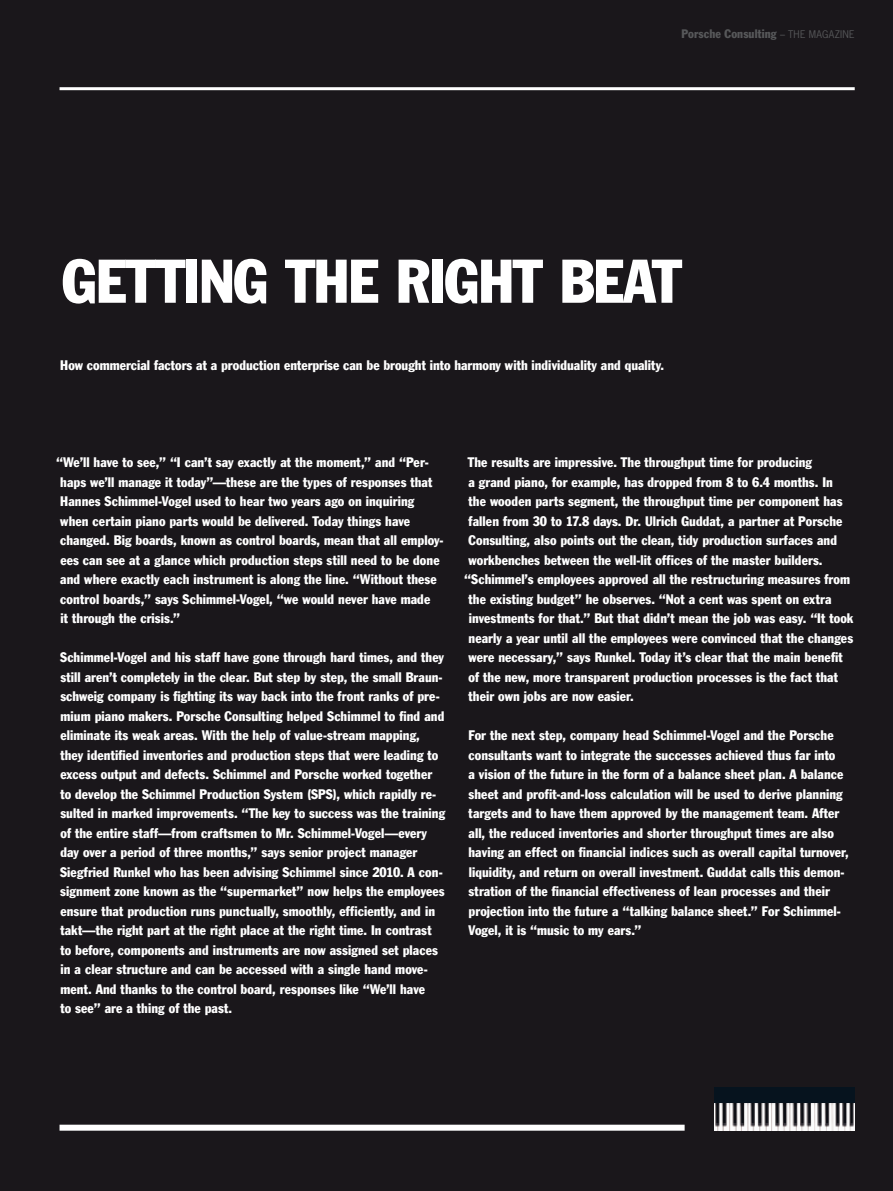
<style>
.page{position:relative;width:893px;height:1191px;background:#1a171b}
.page>*{position:absolute;margin:0;border:0;box-sizing:border-box;transform-origin:0 0}
.t1{font:condensed 60.6px "Porsche Franklin Gothic";letter-spacing:-.02em;color:#fff}
.t2{font:condensed 13.5px/19.5px "Porsche Franklin Gothic";letter-spacing:.005em;color:#fff}
.t3{font:condensed 12px "Porsche Franklin Gothic";letter-spacing:.01em;color:#57585a}
.s1{font-family:"Porsche News Gothic";font-stretch:normal;font-size:9.9px}
</style>
<div class="page">
<img style="left:714px;top:1102px;width:141px;height:28px">
<div style="left:714px;top:1087px;width:141px;height:15px;background:#06131e"></div>
<div style="left:60px;top:1124px;width:625px;height:6px;background:#fff"></div>
<hr style="left:60px;top:87px;width:795px;height:3px;background:#fff">
<p class="t3" style="left:681px;top:27px;width:175px">Porsche Consulting <span class="s1">– the MAGAZINe</span></p>
<h1 class="t1" style="left:62px;top:244px;width:621px">Getting the right beat</h1>
<p class="t2" style="left:60px;top:355px;width:605px">How commercial factors at a production enterprise can be brought into harmony with individuality and quality.</p>
<p class="t2" style="left:60px;top:453px;width:385px;text-indent:-4px">“We’ll have to see,” “I can’t say exactly at the moment,” and “Per&shy;haps we’ll manage it today”—these are the types of responses that Hannes Schimmel-Vogel used to hear two years ago on inquiring when certain piano parts would be delivered. Today things have changed. Big boards, known as control boards, mean that all employ&shy;ees can see at a glance which production steps still need to be done and where exactly each instrument is along the line. “Without these control boards,” says Schimmel-Vogel, “we would never have made<br>it through the crisis.”</p>
<p class="t2" style="left:60px;top:648px;width:387px">Schimmel-Vogel and his staff have gone through hard times, and they still aren’t completely in the clear. But step by step, the small Braun&shy;schweig company is fighting its way back into the front ranks of pre&shy;mium piano makers. Porsche Consulting helped Schimmel to find and eliminate its weak areas. With the help of value-stream mapping, they identified inventories and production steps that were leading to excess output and defects. Schimmel and Porsche worked together to develop the Schimmel Production System (SPS), which rapidly re&shy;sulted in marked improvements. “The key to success was the training of the entire staff—from craftsmen to Mr. Schimmel-Vogel—every day over a period of three months,” says senior project manager Siegfried Runkel who has been advising Schimmel since 2010. A con&shy;signment zone known as the “supermarket” now helps the employees ensure that production runs punctually, smoothly, efficiently, and in takt—the right part at the right place at the right time. In contrast to before, components and instruments are now assigned set places in a clear structure and can be accessed with a single hand move&shy;ment. And thanks to the control board, responses like “We’ll have<br>to see” are a thing of the past.</p>
<p class="t2" style="left:468px;top:453px;width:346px">The results are impressive. The throughput time for producing</p>
<p class="t2" style="left:468px;top:472px;width:366px">a grand piano, for example, has dropped from 8 to 6.4 months. In</p>
<p class="t2" style="left:469px;top:492px;width:375px">the wooden parts segment, the throughput time per component has</p>
<p class="t2" style="left:469px;top:511px;width:375px">fallen from 30 to 17.8 days. Dr. Ulrich Guddat, a partner at Porsche</p>
<p class="t2" style="left:468px;top:531px;width:370px">Consulting, also points out the clean, tidy production surfaces and</p>
<p class="t2" style="left:469px;top:550px;width:355px">workbenches between the well-lit offices of the master builders.</p>
<p class="t2" style="left:464px;top:570px;width:387px">“Schimmel’s employees approved all the restructuring measures from</p>
<p class="t2" style="left:469px;top:589px;width:364px">the existing budget” he observes. “Not a cent was spent on extra</p>
<p class="t2" style="left:469px;top:608px;width:386px">investments for that.” But that didn’t mean the job was easy. “It took</p>
<p class="t2" style="left:469px;top:628px;width:386px">nearly a year until all the employees were convinced that the changes</p>
<p class="t2" style="left:469px;top:647px;width:376px">were necessary,” says Runkel. Today it’s clear that the main benefit</p>
<p class="t2" style="left:469px;top:667px;width:371px">of the new, more transparent production processes is the fact that</p>
<p class="t2" style="left:469px;top:686px;width:167px">their own jobs are now easier.</p>
<p class="t2" style="left:468px;top:725px;width:382px">For the next step, company head Schimmel-Vogel and the Porsche consultants want to integrate the successes achieved thus far into<br>a vision of the future in the form of a balance sheet plan. A balance sheet and profit-and-loss calculation will be used to derive planning targets and to have them approved by the management team. After all, the reduced inventories and shorter throughput times are also having an effect on financial indices such as overall capital turnover, liquidity, and return on overall investment. Guddat calls this demon&shy;stration of the financial effectiveness of lean processes and their projection into the future a “talking balance sheet.” For Schimmel-Vogel, it is “music to my ears.”</p>
</div>
